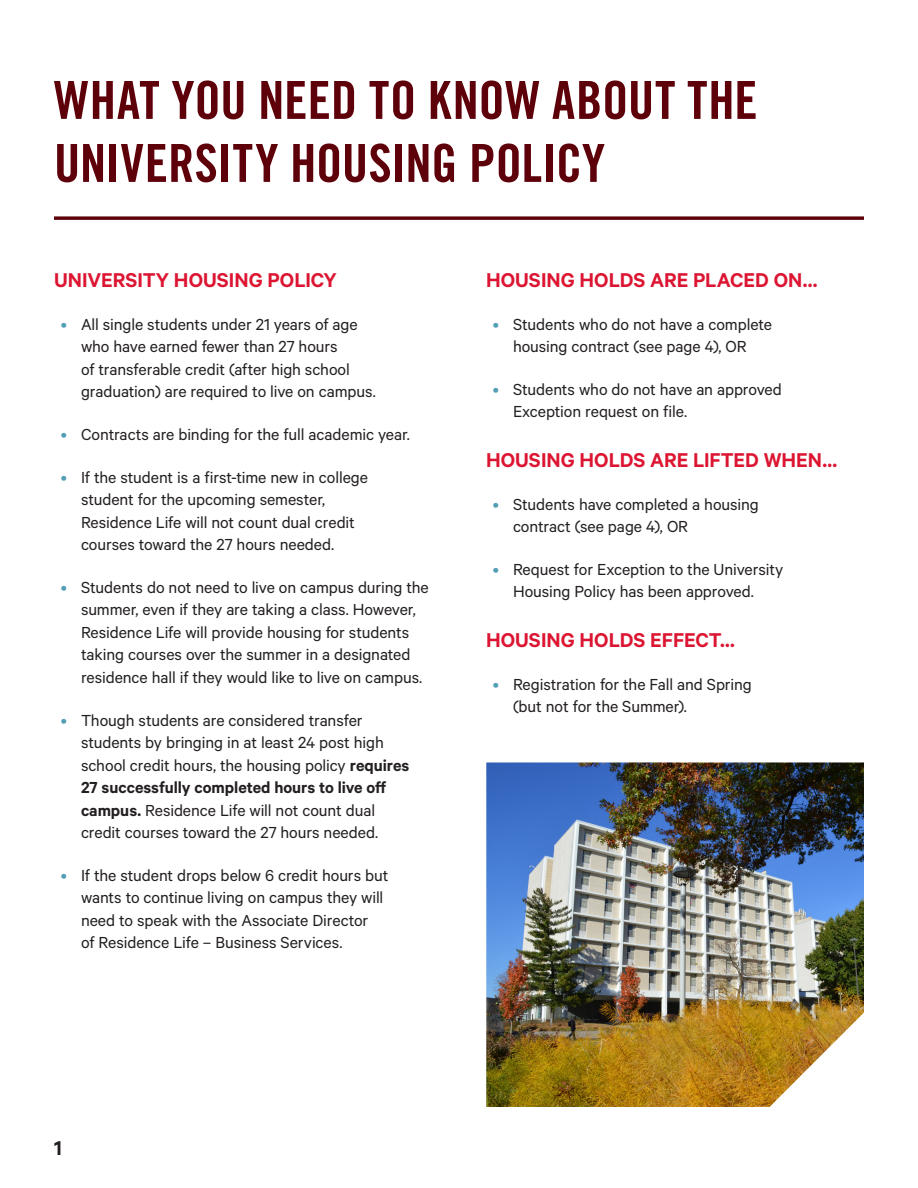
<style>
.page{position:relative;width:918px;height:1188px;background:#fff}
.page>*{position:absolute;margin:0;border:0;box-sizing:border-box;transform-origin:0 0}
.Header_1{font:52.5px/63px "Trade Gothic LT Pro Bd Cn 20";color:#5e0009}
.Header_2{font:600 22.5px "Calibre";color:#dc1632}
.Header_2-2{font:600 22.5px "Calibre";color:#231f20}
.t1{font:18px/22.5px "Calibre";letter-spacing:-.005em;color:#231f20}
.s1{color:#539db5}
.s2{font-weight:600}
</style>
<div class="page">
<hr style="left:54px;top:217px;width:810px;height:3px;background:#5e0009">
<img style="left:486px;top:762px;width:378px;height:345px">
<p class="Header_1" style="left:54px;top:68px;width:705px">WHAT YOU NEED TO KNOW ABOUT THE<br>UNIVERSITY HOUSING POLICY</p>
<p class="Header_2" style="left:54px;top:266px;width:284px">UNIVERSITY HOUSING POLICY</p>
<p class="t1" style="left:81px;top:312px;width:296px;text-indent:-20px"><span class="s1">•</span> All single students under 21 years of age who have earned fewer than 27 hours<br>of transferable credit (after high school graduation) are required to live on campus.</p>
<p class="t1" style="left:61px;top:422px;width:351px"><span class="s1">•</span> Contracts are binding for the full academic year.</p>
<p class="t1" style="left:81px;top:465px;width:289px;text-indent:-20px"><span class="s1">•</span> If the student is a first-time new in college student for the upcoming semester, Residence Life will not count dual credit courses toward the 27 hours needed.</p>
<p class="t1" style="left:81px;top:575px;width:349px;text-indent:-20px"><span class="s1">•</span> Students do not need to live on campus during the summer, even if they are taking a class. However, Residence Life will provide housing for students taking courses over the summer in a designated residence hall if they would like to live on campus.</p>
<p class="t1" style="left:81px;top:708px;width:330px;text-indent:-20px"><span class="s1">•</span> Though students are considered transfer students by bringing in at least 24 post high school credit hours, the housing policy <span class="s2">requires 27 successfully completed hours to live off campus.</span> Residence Life will not count dual credit courses toward the 27 hours needed.</p>
<p class="t1" style="left:81px;top:863px;width:309px;text-indent:-20px"><span class="s1">•</span> If the student drops below 6 credit hours but wants to continue living on campus they will need to speak with the Associate Director<br>of Residence Life – Business Services.</p>
<p class="Header_2" style="left:486px;top:266px;width:333px">HOUSING HOLDS ARE PLACED ON...</p>
<p class="t1" style="left:493px;top:312px;width:281px;text-align:center"><span class="s1">•</span> Students who do not have a complete housing contract (see page 4), OR</p>
<p class="t1" style="left:513px;top:377px;width:270px;text-indent:-20px"><span class="s1">•</span> Students who do not have an approved<br>Exception request on file.</p>
<p class="Header_2" style="left:486px;top:446px;width:353px">HOUSING HOLDS ARE LIFTED WHEN...</p>
<p class="t1" style="left:513px;top:492px;width:247px;text-indent:-20px"><span class="s1">•</span> Students have completed a housing contract (see page 4), OR</p>
<p class="t1" style="left:493px;top:557px;width:292px;text-align:center"><span class="s1">•</span> Request for Exception to the University<br>Housing Policy has been approved.</p>
<p class="Header_2" style="left:486px;top:626px;width:250px">HOUSING HOLDS EFFECT...</p>
<p class="t1" style="left:513px;top:672px;width:240px;text-indent:-20px"><span class="s1">•</span> Registration for the Fall and Spring (but not for the Summer).</p>
<p class="Header_2-2" style="left:54px;top:1135px;width:9px">1</p>
</div>
